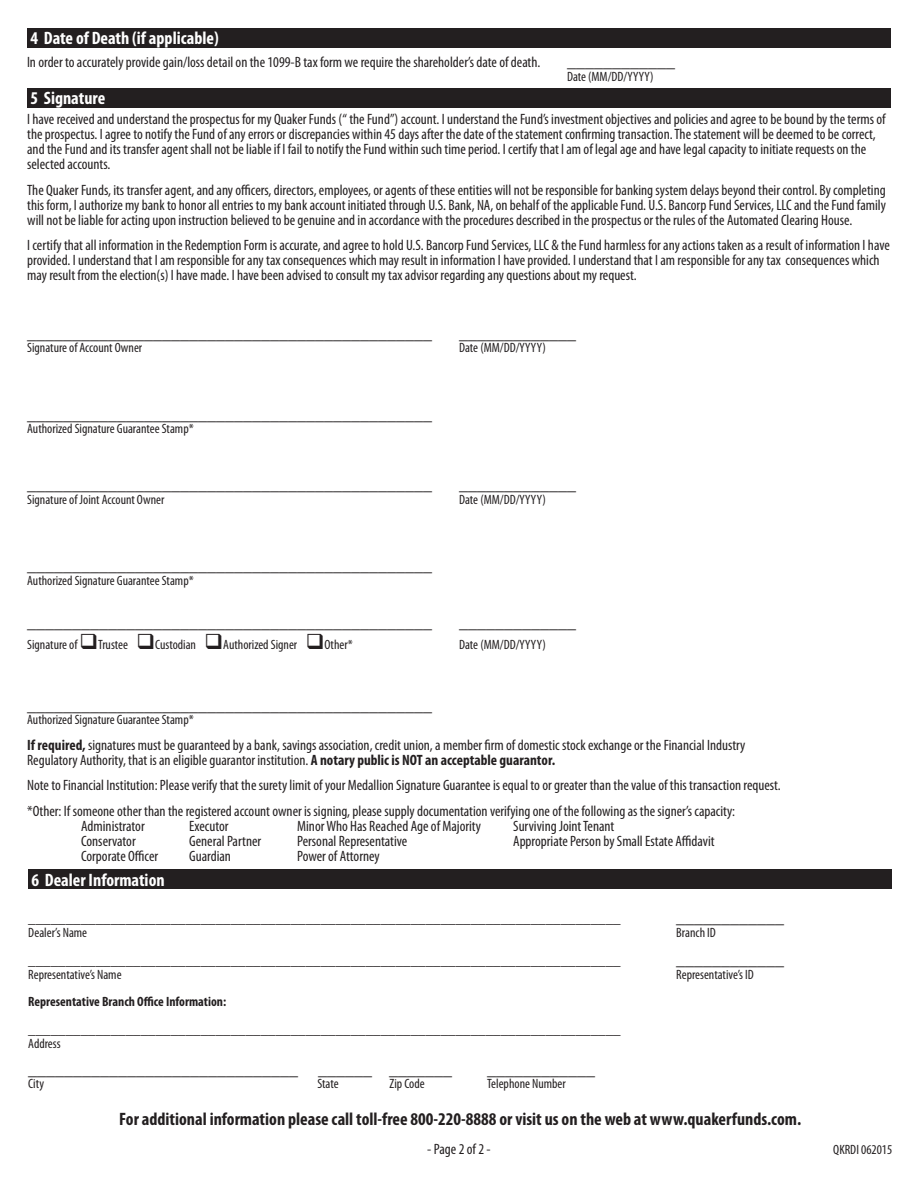
<style>
.page{position:relative;width:918px;height:1188px;background:#fff}
.page>*{position:absolute;margin:0;border:0;box-sizing:border-box;transform-origin:0 0}
.Paragraph_Style{font:condensed 18px "Myriad Pro";color:#231f20}
.Paragraph_Style-2{font:700 condensed 18px "Myriad Pro";color:#231f20}
.t1{font:700 condensed 18px "Myriad Pro";color:#fff}
.Paragraph_Style-3{font:condensed 15px/15px "Myriad Pro";color:#231f20}
.Paragraph_Style-4{font:condensed 13.5px "Myriad Pro";color:#231f20}
.t2{font:700 condensed 13.5px "Myriad Pro";color:#231f20}
.s1{font-weight:700}
</style>
<div class="page">
<div style="left:27px;top:28px;width:864px;height:20px;background:#231f20"></div>
<div style="left:28px;top:869px;width:864px;height:20px;background:#231f20"></div>
<div style="left:27px;top:88px;width:864px;height:20px;background:#231f20"></div>
<p class="t1" style="left:30px;top:27px;width:190px">4 Date of Death (if applicable)</p>
<p class="Paragraph_Style-3" style="left:27px;top:55px;width:515px">In order to accurately provide gain/loss detail on the 1099-B tax form we require the shareholder’s date of death.</p>
<p class="Paragraph_Style" style="left:567px;top:51px;width:109px">____________</p>
<p class="Paragraph_Style-4" style="left:567px;top:68px;width:88px">Date (MM/DD/YYYY)</p>
<p class="t1" style="left:30px;top:87px;width:76px">5 Signature</p>
<p class="Paragraph_Style-3" style="left:27px;top:112px;width:860px">I have received and understand the prospectus for my Quaker Funds (“ the Fund”) account. I understand the Fund’s investment objectives and policies and agree to be bound by the terms of the prospectus. I agree to notify the Fund of any errors or discrepancies within 45 days after the date of the statement confirming transaction. The statement will be deemed to be correct, and the Fund and its transfer agent shall not be liable if I fail to notify the Fund within such time period. I certify that I am of legal age and have legal capacity to initiate requests on the selected accounts.</p>
<p class="Paragraph_Style-3" style="left:27px;top:182px;width:860px;text-align:justify">The Quaker Funds, its transfer agent, and any officers, directors, employees, or agents of these entities will not be responsible for banking system delays beyond their control. By completing this form, I authorize my bank to honor all entries to my bank account initiated through U.S. Bank, NA, on behalf of the applicable Fund. U.S. Bancorp Fund Services, LLC and the Fund family will not be liable for acting upon instruction believed to be genuine and in accordance with the procedures described in the prospectus or the rules of the Automated Clearing House.</p>
<p class="Paragraph_Style-3" style="left:27px;top:238px;width:864px">I certify that all information in the Redemption Form is accurate, and agree to hold U.S. Bancorp Fund Services, LLC &amp; the Fund harmless for any actions taken as a result of information I have provided. I understand that I am responsible for any tax consequences which may result in information I have provided. I understand that I am responsible for any tax consequences which may result from the election(s) I have made. I have been advised to consult my tax advisor regarding any questions about my request.</p>
<p class="Paragraph_Style" style="left:27px;top:322px;width:407px">_____________________________________________</p>
<p class="Paragraph_Style" style="left:459px;top:322px;width:118px">_____________</p>
<p class="Paragraph_Style-4" style="left:27px;top:340px;width:117px">Signature of Account Owner</p>
<p class="Paragraph_Style-4" style="left:459px;top:340px;width:88px">Date (MM/DD/YYYY)</p>
<p class="Paragraph_Style" style="left:27px;top:403px;width:407px">_____________________________________________</p>
<p class="Paragraph_Style-4" style="left:27px;top:421px;width:168px">Authorized Signature Guarantee Stamp*</p>
<p class="Paragraph_Style" style="left:27px;top:474px;width:407px">_____________________________________________</p>
<p class="Paragraph_Style" style="left:459px;top:474px;width:118px">_____________</p>
<p class="Paragraph_Style-4" style="left:27px;top:491px;width:139px">Signature of Joint Account Owner</p>
<p class="Paragraph_Style-4" style="left:459px;top:491px;width:88px">Date (MM/DD/YYYY)</p>
<p class="Paragraph_Style" style="left:27px;top:555px;width:407px">_____________________________________________</p>
<p class="Paragraph_Style-4" style="left:27px;top:572px;width:168px">Authorized Signature Guarantee Stamp*</p>
<p class="Paragraph_Style" style="left:27px;top:612px;width:407px">_____________________________________________</p>
<p class="Paragraph_Style" style="left:459px;top:612px;width:118px">_____________</p>
<p class="Paragraph_Style-4" style="left:27px;top:637px;width:327px">Signature of ❑Trustee ❑Custodian ❑Authorized Signer ❑Other*</p>
<p class="Paragraph_Style-4" style="left:459px;top:637px;width:88px">Date (MM/DD/YYYY)</p>
<p class="Paragraph_Style" style="left:27px;top:694px;width:407px">_____________________________________________</p>
<p class="Paragraph_Style-4" style="left:27px;top:712px;width:168px">Authorized Signature Guarantee Stamp*</p>
<p class="Paragraph_Style-3" style="left:27px;top:737px;width:720px"><span class="s1">If required,</span> signatures must be guaranteed by a bank, savings association, credit union, a member firm of domestic stock exchange or the Financial Industry</p>
<p class="Paragraph_Style-3" style="left:27px;top:752px;width:530px">Regulatory Authority, that is an eligible guarantor institution. <span class="s1">A notary public is NOT an acceptable guarantor.</span></p>
<p class="Paragraph_Style-3" style="left:27px;top:778px;width:755px">Note to Financial Institution: Please verify that the surety limit of your Medallion Signature Guarantee is equal to or greater than the value of this transaction request.</p>
<p class="Paragraph_Style-3" style="left:27px;top:803px;width:710px">*Other: If someone other than the registered account owner is signing, please supply documentation verifying one of the following as the signer’s capacity:</p>
<p class="Paragraph_Style-3" style="left:81px;top:818px;width:65px">Administrator</p>
<p class="Paragraph_Style-3" style="left:189px;top:818px;width:41px">Executor</p>
<p class="Paragraph_Style-3" style="left:297px;top:818px;width:185px">Minor Who Has Reached Age of Majority</p>
<p class="Paragraph_Style-3" style="left:513px;top:818px;width:103px">Surviving Joint Tenant</p>
<p class="Paragraph_Style-3" style="left:81px;top:833px;width:56px">Conservator</p>
<p class="Paragraph_Style-3" style="left:189px;top:833px;width:74px">General Partner</p>
<p class="Paragraph_Style-3" style="left:297px;top:833px;width:112px">Personal Representative</p>
<p class="Paragraph_Style-3" style="left:513px;top:833px;width:203px">Appropriate Person by Small Estate Affidavit</p>
<p class="Paragraph_Style-3" style="left:81px;top:848px;width:79px">Corporate Officer</p>
<p class="Paragraph_Style-3" style="left:189px;top:848px;width:43px">Guardian</p>
<p class="Paragraph_Style-3" style="left:297px;top:848px;width:84px">Power of Attorney</p>
<p class="t1" style="left:32px;top:868px;width:135px">6 Dealer Information</p>
<p class="Paragraph_Style-3" style="left:28px;top:911px;width:594px">_______________________________________________________________________________</p>
<p class="Paragraph_Style" style="left:676px;top:906px;width:109px">____________</p>
<p class="Paragraph_Style-4" style="left:28px;top:924px;width:60px">Dealer’s Name</p>
<p class="Paragraph_Style-4" style="left:676px;top:924px;width:41px">Branch ID</p>
<p class="Paragraph_Style-3" style="left:28px;top:953px;width:594px">_______________________________________________________________________________</p>
<p class="Paragraph_Style" style="left:676px;top:948px;width:109px">____________</p>
<p class="Paragraph_Style-4" style="left:28px;top:966px;width:95px">Representative’s Name</p>
<p class="Paragraph_Style-4" style="left:676px;top:966px;width:79px">Representative’s ID</p>
<p class="t2" style="left:28px;top:993px;width:199px">Representative Branch Office Information:</p>
<p class="Paragraph_Style-3" style="left:28px;top:1022px;width:594px">_______________________________________________________________________________</p>
<p class="Paragraph_Style-4" style="left:28px;top:1035px;width:34px">Address</p>
<p class="Paragraph_Style" style="left:28px;top:1058px;width:425px">______________________________ ______ _______</p>
<p class="Paragraph_Style" style="left:487px;top:1058px;width:109px">____________</p>
<p class="Paragraph_Style-4" style="left:28px;top:1076px;width:17px">City</p>
<p class="Paragraph_Style-4" style="left:317px;top:1076px;width:23px">State</p>
<p class="Paragraph_Style-4" style="left:390px;top:1076px;width:37px">Zip Code</p>
<p class="Paragraph_Style-4" style="left:487px;top:1076px;width:80px">Telephone Number</p>
<p class="Paragraph_Style-2" style="left:119px;top:1108px;width:684px">For additional information please call toll-free 800-220-8888 or visit us on the web at www.quakerfunds.com.</p>
<p class="Paragraph_Style-3" style="left:427px;top:1141px;width:65px">- Page 2 of 2 -</p>
<p class="Paragraph_Style-4" style="left:833px;top:1141px;width:60px">QKRDI 062015</p>
</div>
